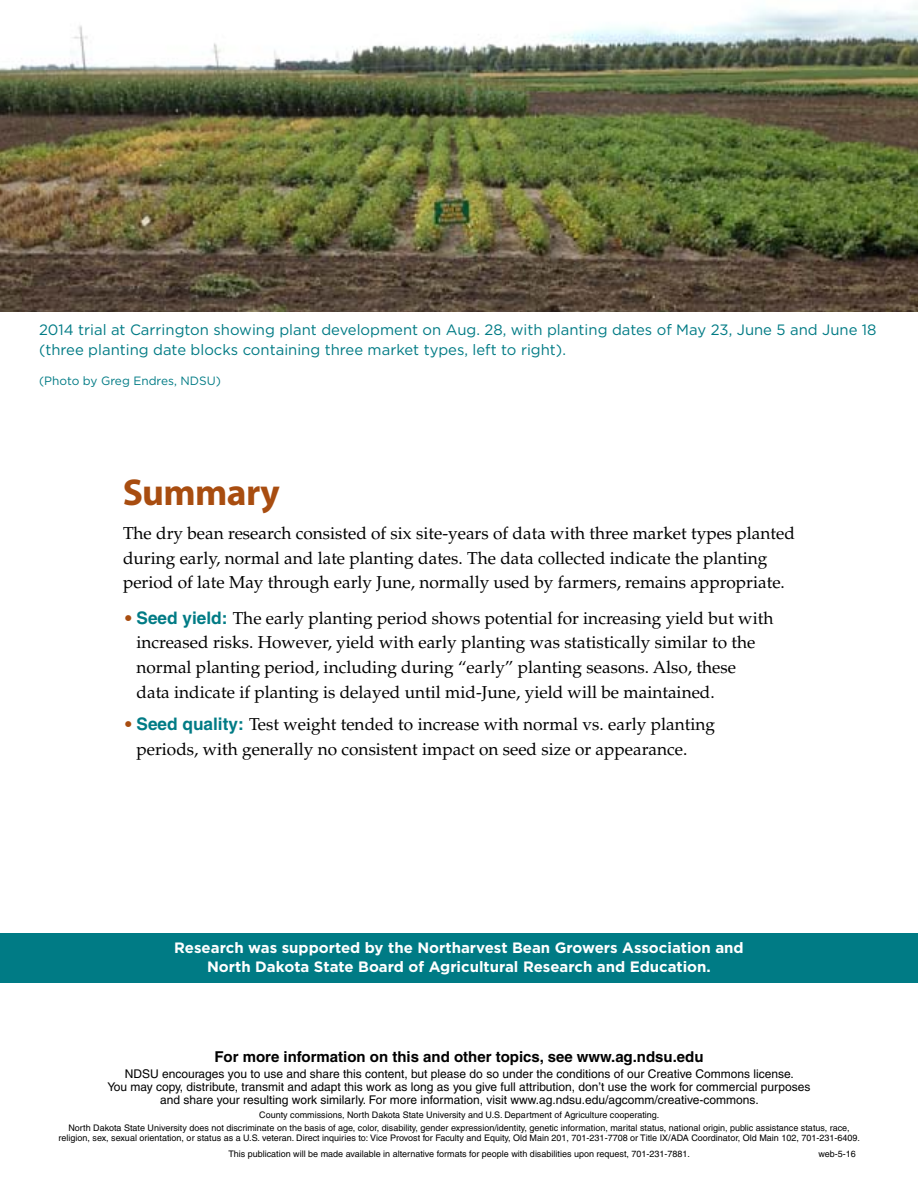
<style>
.page{position:relative;width:918px;height:1188px;background:#fff}
.page>*{position:absolute;margin:0;border:0;box-sizing:border-box;transform-origin:0 0}
.t1{font:37.5px "Myriad Headline";color:#a84d10}
.t2{font:17.25px/24.8px "Palatino";color:#000}
.t3{font:15px/19.5px "Gotham";color:#007b85}
.t4{font:700 15px/18.8px "Gotham";color:#fff;text-align:center}
.t5{font:700 15px "Helvetica";color:#000}
.t6{font:12px/13.2px "Helvetica";color:#000;text-align:center}
.t7{font:12px "Gotham";color:#007b85}
.t8{font:9px/13px "Helvetica";color:#000;text-align:center}
.s1{color:#a84d10}
.s2{font-family:"Helvetica";font-weight:700;color:#007b85}
</style>
<div class="page">
<img style="left:0;top:6px;width:918px;height:305px">
<div style="left:0;top:933px;width:918px;height:49px;background:#007b85"></div>
<p class="t3" style="left:39px;top:320px;width:839px">2014 trial at Carrington showing plant development on Aug. 28, with planting dates of May 23, June 5 and June 18 (three planting date blocks containing three market types, left to right).</p>
<p class="t7" style="left:39px;top:373px;width:183px">(Photo by Greg Endres, NDSU)</p>
<h1 class="t1" style="left:123px;top:473px;width:158px">Summary</h1>
<p class="t2" style="left:123px;top:521px;width:674px">The dry bean research consisted of six site-years of data with three market types planted during early, normal and late planting dates. The data collected indicate the planting period of late May through early June, normally used by farmers, remains appropriate.</p>
<p class="t2" style="left:137px;top:606px;width:638px;text-indent:-14px"><span class="s1">•</span> <span class="s2">Seed yield:</span> The early planting period shows potential for increasing yield but with increased risks. However, yield with early planting was statistically similar to the normal planting period, including during “early” planting seasons. Also, these data indicate if planting is delayed until mid-June, yield will be maintained.</p>
<p class="t2" style="left:137px;top:712px;width:580px;text-indent:-14px"><span class="s1">•</span> <span class="s2">Seed quality:</span> Test weight tended to increase with normal vs. early planting periods, with generally no consistent impact on seed size or appearance.</p>
<p class="t4" style="left:174px;top:939px;width:571px">Research was supported by the Northarvest Bean Growers Association and<br>North Dakota State Board of Agricultural Research and Education.</p>
<p class="t5" style="left:214px;top:1047px;width:491px">For more information on this and other topics, see www.ag.ndsu.edu</p>
<p class="t6" style="left:107px;top:1067px;width:705px">NDSU encourages you to use and share this content, but please do so under the conditions of our Creative Commons license.<br>You may copy, distribute, transmit and adapt this work as long as you give full attribution, don’t use the work for commercial purposes and share your resulting work similarly. For more information, visit www.ag.ndsu.edu/agcomm/creative-commons.</p>
<p class="t8" style="left:68px;top:1108px;width:783px">County commissions, North Dakota State University and U.S. Department of Agriculture cooperating.<br>North Dakota State University does not discriminate on the basis of age, color, disability, gender expression/identity, genetic information, marital status, national origin, public assistance status, race,</p>
<p class="t8" style="left:59px;top:1129px;width:803px;line-height:16px">religion, sex, sexual orientation, or status as a U.S. veteran. Direct inquiries to: Vice Provost for Faculty and Equity, Old Main 201, 701-231-7708 or Title IX/ADA Coordinator, Old Main 102, 701-231-6409.<br>This publication will be made available in alternative formats for people with disabilities upon request, 701-231-7881.</p>
<p class="t8" style="left:818px;top:1147px;width:39px">web-5-16</p>
</div>
